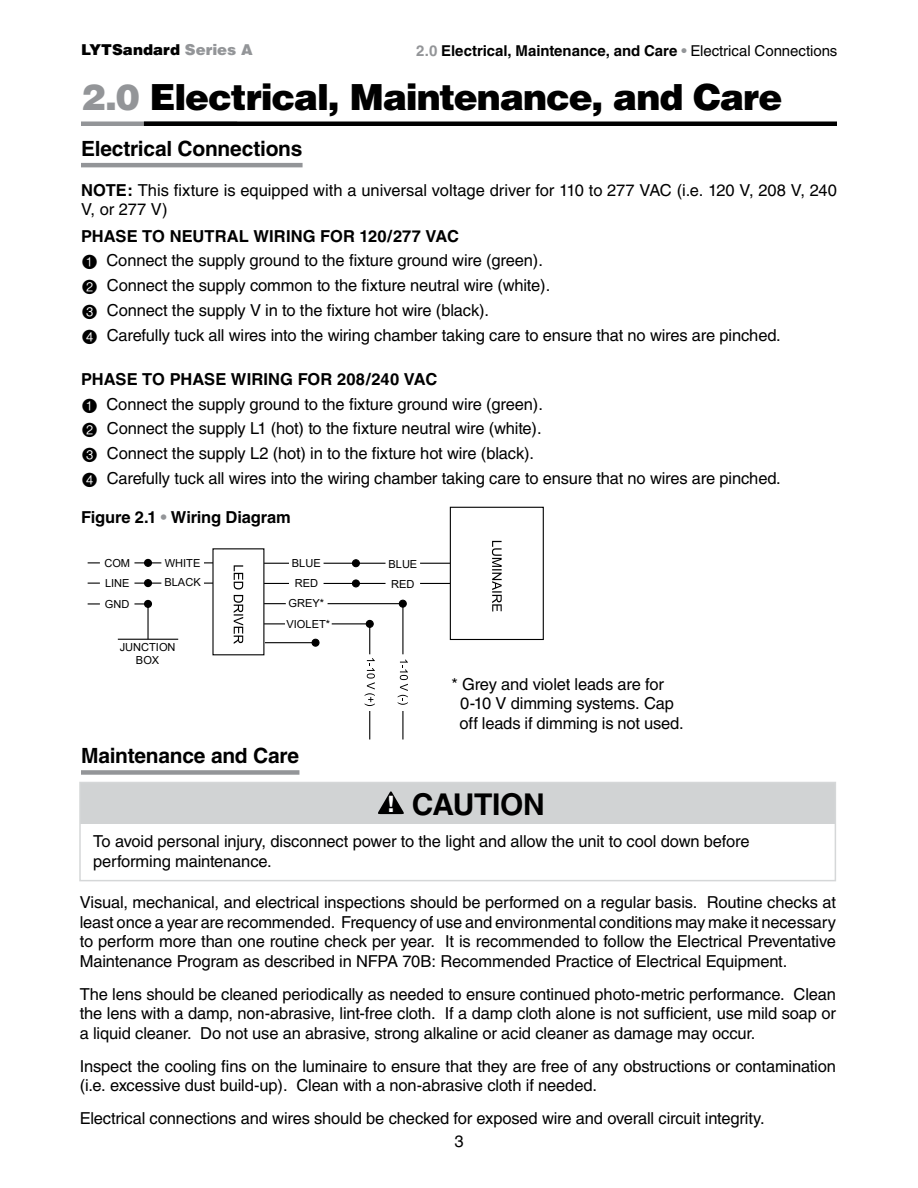
<style>
.page{position:relative;width:918px;height:1188px;background:#fff}
.page>*{position:absolute;margin:0;border:0;box-sizing:border-box;transform-origin:0 0}
.t1{font:900 36px "Helvetica";letter-spacing:-.03em;color:#000}
.t2{font:700 30px "Helvetica";letter-spacing:-.01em;color:#000}
.t3{font:700 21px "Helvetica";letter-spacing:-.015em;color:#000}
.t4{font:16.5px/19.5px "Helvetica";letter-spacing:-.01em;color:#000}
.t5{font:700 16.5px "Helvetica";letter-spacing:-.01em;color:#000}
.t6{font:700 15px "Helvetica";letter-spacing:-.005em;color:#000}
.t7{font:900 15px "Helvetica";letter-spacing:.005em;color:#000}
.t8{font:11.1px/20.2px "Arial";color:#000}
.s1{color:#939598}
.s2{font-weight:400}
.s3{font-weight:700}
.s4{font-family:"Circle Frame Neg";font-size:19.5px}
.s5{font-weight:900;font-stretch:condensed;font-size:21.6px;color:#fff}
</style>
<div class="page">
<div style="left:80px;top:782px;width:756px;height:42px;background:#d1d3d4"></div>
<svg style="left:378px;top:791px;width:26px;height:23px"></svg>
<div style="left:79px;top:782px;width:757px;height:99px;border:2px solid #d5d7d8"></div>
<hr style="left:81px;top:163px;width:222px;height:4px;background:#939598">
<hr style="left:264px;top:563px;width:186px;height:1px;background:#000">
<hr style="left:264px;top:583px;width:186px;height:1px;background:#000">
<hr style="left:264px;top:603px;width:139px;height:1px;background:#000">
<hr style="left:264px;top:623px;width:106px;height:1px;background:#000">
<hr style="left:265px;top:642px;width:51px;height:1px;background:#000">
<div style="left:352px;top:560px;width:7px;height:7px;background:#000;border-radius:50%"></div>
<div style="left:352px;top:559px;width:8px;height:8px;border:1px solid #000;border-radius:50%"></div>
<div style="left:352px;top:580px;width:7px;height:7px;background:#000;border-radius:50%"></div>
<div style="left:352px;top:579px;width:8px;height:8px;border:1px solid #000;border-radius:50%"></div>
<div style="left:366px;top:620px;width:7px;height:7px;background:#000;border-radius:50%"></div>
<div style="left:366px;top:620px;width:8px;height:8px;border:1px solid #000;border-radius:50%"></div>
<div style="left:312px;top:639px;width:7px;height:7px;background:#000;border-radius:50%"></div>
<div style="left:312px;top:639px;width:8px;height:8px;border:1px solid #000;border-radius:50%"></div>
<div style="left:399px;top:600px;width:7px;height:7px;background:#000;border-radius:50%"></div>
<div style="left:399px;top:600px;width:8px;height:8px;border:1px solid #000;border-radius:50%"></div>
<div style="left:386px;top:557px;width:34px;height:13px;background:#fff"></div>
<div style="left:386px;top:577px;width:34px;height:13px;background:#fff"></div>
<div style="left:290px;top:556px;width:33px;height:13px;background:#fff"></div>
<div style="left:290px;top:576px;width:33px;height:13px;background:#fff"></div>
<hr style="left:88px;top:562px;width:125px;height:1px;background:#000">
<hr style="left:88px;top:583px;width:125px;height:1px;background:#000">
<div style="left:145px;top:559px;width:6px;height:7px;background:#000;border-radius:50%"></div>
<div style="left:144px;top:559px;width:8px;height:8px;border:1px solid #000;border-radius:50%"></div>
<div style="left:145px;top:580px;width:6px;height:7px;background:#000;border-radius:50%"></div>
<div style="left:144px;top:579px;width:8px;height:8px;border:1px solid #000;border-radius:50%"></div>
<div style="left:162px;top:556px;width:41px;height:13px;background:#fff"></div>
<div style="left:162px;top:576px;width:41px;height:13px;background:#fff"></div>
<div style="left:100px;top:556px;width:34px;height:13px;background:#fff"></div>
<div style="left:100px;top:576px;width:34px;height:13px;background:#fff"></div>
<div style="left:286px;top:596px;width:41px;height:13px;background:#fff"></div>
<div style="left:286px;top:617px;width:45px;height:13px;background:#fff"></div>
<hr style="left:369px;top:627px;width:1px;height:113px;background:#000">
<hr style="left:88px;top:603px;width:60px;height:2px;background:#000">
<hr style="left:118px;top:639px;width:60px;height:1px;background:#000">
<div style="left:145px;top:600px;width:6px;height:7px;background:#000;border-radius:50%"></div>
<div style="left:144px;top:600px;width:8px;height:8px;border:1px solid #000;border-radius:50%"></div>
<div style="left:100px;top:597px;width:34px;height:13px;background:#fff"></div>
<hr style="left:147px;top:603px;width:2px;height:36px;background:#000">
<hr style="left:402px;top:604px;width:1px;height:136px;background:#000">
<div style="left:363px;top:655px;width:13px;height:55px;background:#fff"></div>
<div style="left:396px;top:655px;width:13px;height:55px;background:#fff"></div>
<svg style="left:365px;top:658px;width:10px;height:48px"></svg>
<svg style="left:398px;top:660px;width:10px;height:45px"></svg>
<svg style="left:234px;top:565px;width:9px;height:79px"></svg>
<div style="left:450px;top:507px;width:94px;height:133px;border:1px solid #000"></div>
<svg style="left:492px;top:541px;width:10px;height:70px"></svg>
<div style="left:81px;top:770px;width:218px;height:5px;background:#939598"></div>
<hr style="left:81px;top:122px;width:156px;height:4px;background:#939598">
<hr style="left:144px;top:122px;width:693px;height:4px;background:#000">
<p class="t7" style="left:81px;top:39px;width:173px">LYTSandard <span class="s1">Series A</span></p>
<p class="t6" style="left:416px;top:41px;width:423px"><span class="s1">2.0</span> Electrical, Maintenance, and Care <span class="s1">•</span> <span class="s2">Electrical Connections</span></p>
<h1 class="t1" style="left:81px;top:73px;width:703px"><span class="s1">2.0</span> Electrical, Maintenance, and Care</h1>
<p class="t3" style="left:81px;top:136px;width:223px">Electrical Connections</p>
<p class="t4" style="left:81px;top:180px;width:757px"><span class="s3">NOTE:</span> This fixture is equipped with a universal voltage driver for 110 to 277 VAC (i.e. 120 V, 208 V, 240<br>V, or 277 V)</p>
<p class="t4" style="left:81px;top:223px;width:701px;line-height:24.8px"><span class="s3">PHASE TO NEUTRAL WIRING FOR 120/277 VAC<br></span><span class="s4">1</span> Connect the supply ground to the fixture ground wire (green).<br><span class="s4">2</span> Connect the supply common to the fixture neutral wire (white).<br><span class="s4">3</span> Connect the supply V in to the fixture hot wire (black).<br><span class="s4">4</span> Carefully tuck all wires into the wiring chamber taking care to ensure that no wires are pinched.</p>
<p class="t4" style="left:81px;top:367px;width:701px;line-height:24.8px"><span class="s3">PHASE TO PHASE WIRING FOR 208/240 VAC<br></span><span class="s4">1</span> Connect the supply ground to the fixture ground wire (green).<br><span class="s4">2</span> Connect the supply L1 (hot) to the fixture neutral wire (white).<br><span class="s4">3</span> Connect the supply L2 (hot) in to the fixture hot wire (black).<br><span class="s4">4</span> Carefully tuck all wires into the wiring chamber taking care to ensure that no wires are pinched.</p>
<p class="t5" style="left:81px;top:508px;width:211px">Figure 2.1 <span class="s1">•</span> Wiring Diagram</p>
<p class="t8" style="left:104px;top:553px;width:27px">COM<br>LINE</p>
<p class="t8" style="left:164px;top:553px;width:38px;line-height:19.5px">WHITE<br>BLACK</p>
<p class="t8" style="left:292px;top:553px;width:30px">BLUE<br>RED</p>
<p class="t8" style="left:105px;top:594px;width:26px">GND</p>
<p class="t8" style="left:120px;top:640px;width:57px;line-height:13.4px;text-align:center">JUNCTION<br>BOX</p>
<p class="t8" style="left:286px;top:593px;width:45px">GREY*<br>VIOLET*</p>
<p class="t3" style="left:81px;top:743px;width:220px">Maintenance and Care</p>
<p class="t8" style="left:388px;top:554px;width:30px">BLUE<br>RED</p>
<p class="t4" style="left:460px;top:674px;width:226px;text-indent:-8px">* Grey and violet leads are for<br>0-10 V dimming systems. Cap off leads if dimming is not used.</p>
<h2 class="t2" style="left:387px;top:786px;width:159px"><span class="s5">!</span> CAUTION</h2>
<p class="t4" style="left:93px;top:831px;width:658px">To avoid personal injury, disconnect power to the light and allow the unit to cool down before performing maintenance.</p>
<p class="t4" style="left:80px;top:893px;width:758px;text-align:justify">Visual, mechanical, and electrical inspections should be performed on a regular basis. Routine checks at least once a year are recommended. Frequency of use and environmental conditions may make it necessary to perform more than one routine check per year. It is recommended to follow the Electrical Preventative Maintenance Program as described in NFPA 70B: Recommended Practice of Electrical Equipment.</p>
<p class="t4" style="left:80px;top:984px;width:758px;text-align:justify">The lens should be cleaned periodically as needed to ensure continued photo-metric performance. Clean the lens with a damp, non-abrasive, lint-free cloth. If a damp cloth alone is not sufficient, use mild soap or a liquid cleaner. Do not use an abrasive, strong alkaline or acid cleaner as damage may occur.</p>
<p class="t4" style="left:80px;top:1056px;width:758px">Inspect the cooling fins on the luminaire to ensure that they are free of any obstructions or contamination (i.e. excessive dust build-up). Clean with a non-abrasive cloth if needed.</p>
<p class="t4" style="left:80px;top:1109px;width:687px">Electrical connections and wires should be checked for exposed wire and overall circuit integrity.</p>
<p class="t4" style="left:454px;top:1131px;width:11px">3</p>
</div>
